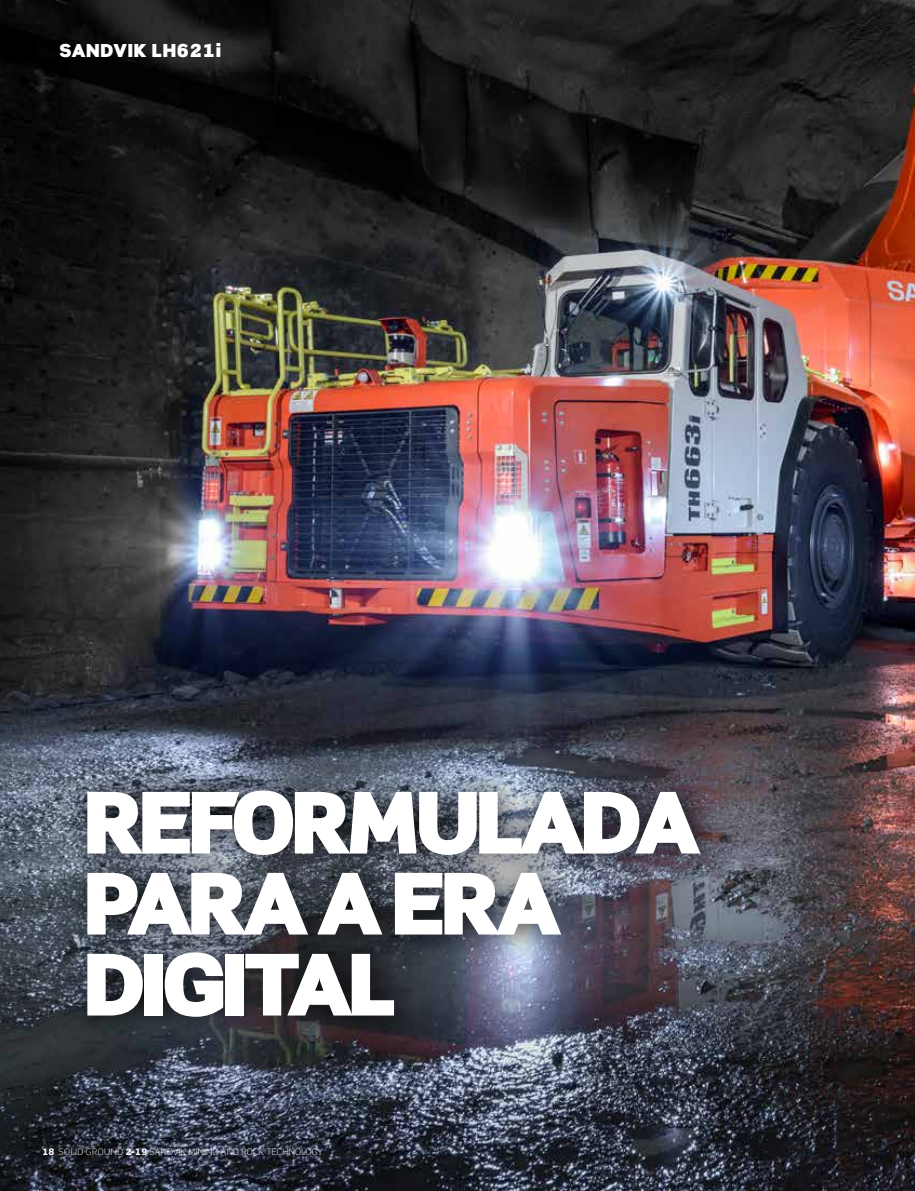
<style>
.page{position:relative;width:915px;height:1191px;background:#fff}
.page>*{position:absolute;margin:0;border:0;box-sizing:border-box;transform-origin:0 0}
.t1{font:900 85.5px/81px "Scene Pro";letter-spacing:-.05em;color:#fff}
.t2{font:900 18px "Scene Pro";letter-spacing:.04em;color:#fff}
.t3{font:300 9px "Scene Pro";letter-spacing:.025em;color:#fff}
.s1{font-weight:900}
</style>
<div class="page">
<img style="left:0;top:0;width:914px;height:1191px">
<div style="left:60px;top:760px;width:671px;height:286px;background:#000;opacity:.87"></div>
<h2 class="t2" style="left:60px;top:39px;width:163px">SANDVIK LH621i</h2>
<h1 class="t1" style="left:84px;top:780px;width:618px">REFORMULADA<br>PARA A ERA<br>DIGITAL</h1>
<p class="t3" style="left:43px;top:1146px;width:282px"><span class="s1">18</span> SOLID GROUND <span class="s1">2-19</span> SANDVIK MINING AND ROCK TECHNOLOGY</p>
</div>
